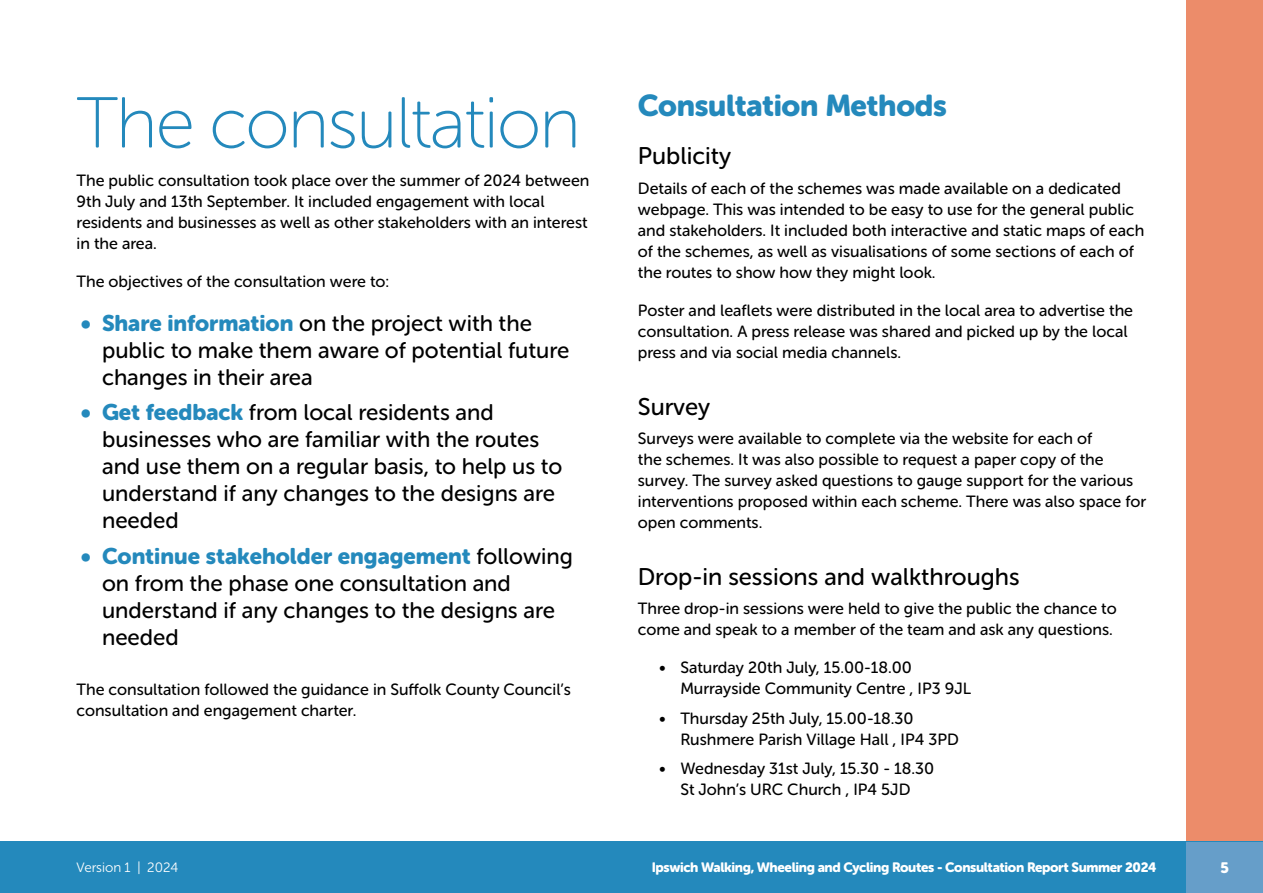
<style>
.page{position:relative;width:1263px;height:893px;background:#fff}
.page>*{position:absolute;margin:0;border:0;box-sizing:border-box;transform-origin:0 0}
._005__General_Text{font:72px "Museo Sans Rounded 100";letter-spacing:-.025em;color:#2489bc}
._007_Title_three{font:30px "Museo Sans Rounded 900";letter-spacing:-.01em;color:#2489bc}
.small_sub_title{font:24px "Museo Sans Rounded 500";color:#000}
.t1{font:22.5px/27px "Museo Sans Rounded 500";color:#000}
._005__General_Text-2{font:16.2px/21px "Museo Sans Rounded 500";color:#000}
.t2{font:15px "Museo Sans Rounded 900";color:#fff}
.t3{font:13.5px "Museo Sans Rounded 900";letter-spacing:-.025em;color:#fff}
.t4{font:13.5px "Museo Sans Rounded 300";color:#fff}
.s1{font-family:"Museo Sans Rounded 900";color:#2489bc}
</style>
<div class="page">
<div style="left:1186px;top:0;width:77px;height:867px;background:#ec8c6a"></div>
<div style="left:0;top:842px;width:1263px;height:51px;background:#2489bc"></div>
<div style="left:1186px;top:842px;width:77px;height:51px;background:#669ec9"></div>
<p class="_005__General_Text" style="left:77px;top:85px;width:506px">The consultation</p>
<p class="_005__General_Text-2" style="left:77px;top:170px;width:514px">The public consultation took place over the summer of 2024 between 9th July and 13th September. It included engagement with local residents and businesses as well as other stakeholders with an interest in the area.</p>
<p class="_005__General_Text-2" style="left:77px;top:271px;width:314px">The objectives of the consultation were to:</p>
<p class="t1" style="left:102px;top:309px;width:469px;text-indent:-21px"><span class="s1">• Share information</span> on the project with the public to make them aware of potential future changes in their area</p>
<p class="t1" style="left:102px;top:399px;width:462px;text-indent:-21px"><span class="s1">• Get feedback</span> from local residents and businesses who are familiar with the routes and use them on a regular basis, to help us to understand if any changes to the designs are needed</p>
<p class="t1" style="left:102px;top:542px;width:472px;text-indent:-21px"><span class="s1">• Continue stakeholder engagement</span> following on from the phase one consultation and understand if any changes to the designs are needed</p>
<p class="_005__General_Text-2" style="left:77px;top:679px;width:496px">The consultation followed the guidance in Suffolk County Council’s consultation and engagement charter.</p>
<p class="_007_Title_three" style="left:638px;top:89px;width:311px">Consultation Methods</p>
<p class="small_sub_title" style="left:638px;top:143px;width:95px">Publicity</p>
<p class="_005__General_Text-2" style="left:638px;top:178px;width:508px">Details of each of the schemes was made available on a dedicated webpage. This was intended to be easy to use for the general public and stakeholders. It included both interactive and static maps of each of the schemes, as well as visualisations of some sections of each of the routes to show how they might look.</p>
<p class="_005__General_Text-2" style="left:638px;top:300px;width:497px">Poster and leaflets were distributed in the local area to advertise the consultation. A press release was shared and picked up by the local press and via social media channels.</p>
<p class="small_sub_title" style="left:638px;top:393px;width:74px">Survey</p>
<p class="_005__General_Text-2" style="left:638px;top:428px;width:510px">Surveys were available to complete via the website for each of<br>the schemes. It was also possible to request a paper copy of the survey. The survey asked questions to gauge support for the various interventions proposed within each scheme. There was also space for open comments.</p>
<p class="small_sub_title" style="left:638px;top:563px;width:383px">Drop-in sessions and walkthroughs</p>
<p class="_005__General_Text-2" style="left:638px;top:598px;width:480px">Three drop-in sessions were held to give the public the chance to come and speak to a member of the team and ask any questions.</p>
<p class="_005__General_Text-2" style="left:680px;top:657px;width:292px;text-indent:-21px">• Saturday 20th July, 15.00-18.00<br>Murrayside Community Centre , IP3 9JL</p>
<p class="_005__General_Text-2" style="left:680px;top:708px;width:280px;text-indent:-21px">• Thursday 25th July, 15.00-18.30<br>Rushmere Parish Village Hall , IP4 3PD</p>
<p class="_005__General_Text-2" style="left:659px;top:758px;width:277px;text-align:center">• Wednesday 31st July, 15.30 - 18.30<br>St John’s URC Church , IP4 5JD</p>
<p class="t4" style="left:77px;top:860px;width:103px">Version 1 | 2024</p>
<p class="t3" style="left:652px;top:859px;width:506px">Ipswich Walking, Wheeling and Cycling Routes - Consultation Report Summer 2024</p>
<p class="t2" style="left:1220px;top:859px;width:10px">5</p>
</div>
